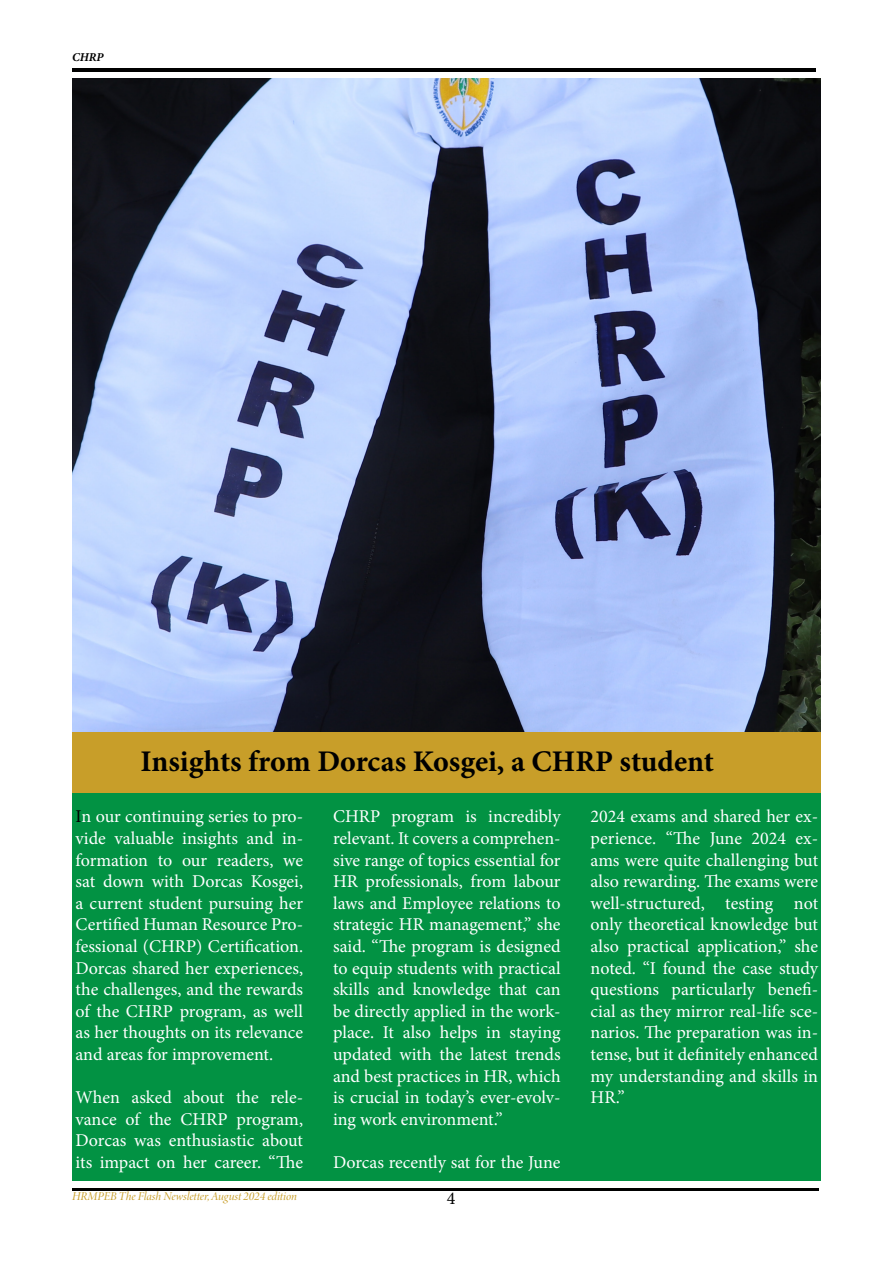
<style>
.page{position:relative;width:893px;height:1263px;background:#fff}
.page>*{position:absolute;margin:0;border:0;box-sizing:border-box;transform-origin:0 0}
.t1{font:700 30px "Minion Pro";color:#000}
.t2{font:18px/21.6px "Minion Pro";letter-spacing:-.005em;color:#fff;text-align:justify}
.t3{font:18px "Minion Pro";color:#000}
.t4{font:italic 12px "Minion Variable Concept";letter-spacing:-.04em;color:#c89e29}
.t5{font:italic 700 12px "Minion Pro";color:#000}
.s1{color:#000}
</style>
<div class="page">
<hr style="left:72px;top:69px;width:743px;height:3px;background:#000">
<hr style="left:72px;top:1188px;width:746px;height:3px;background:#000">
<img style="left:72px;top:78px;width:749px;height:714px">
<div style="left:72px;top:792px;width:749px;height:389px;background:#029243"></div>
<div style="left:73px;top:732px;width:748px;height:60px;background:#c89e29"></div>
<p class="t5" style="left:72px;top:49px;width:33px">CHRP</p>
<p class="t1" style="left:141px;top:740px;width:575px">Insights from Dorcas Kosgei, a CHRP student</p>
<p class="t2" style="left:76px;top:806px;width:229px"><span class="s1">I</span>n our continuing series to pro&shy;vide valuable insights and in&shy;formation to our readers, we sat down with Dorcas Kosgei, a current student pursuing her Certified Human Resource Pro&shy;fessional (CHRP) Certification.<br>Dorcas shared her experiences, the challenges, and the rewards of the CHRP program, as well as her thoughts on its relevance and areas for improvement.</p>
<p class="t2" style="left:76px;top:1087px;width:229px">When asked about the rele&shy;vance of the CHRP program, Dorcas was enthusiastic about its impact on her career. “The</p>
<p class="t4" style="left:72px;top:1187px;width:227px">HRMPEB The Flash Newsletter, August 2024 edition</p>
<p class="t2" style="left:333px;top:806px;width:229px">CHRP program is incredibly relevant. It covers a comprehen&shy;sive range of topics essential for HR professionals, from labour laws and Employee relations to strategic HR management,” she said. “The program is designed to equip students with practical skills and knowledge that can be directly applied in the work&shy;place. It also helps in staying updated with the latest trends and best practices in HR, which is crucial in today’s ever-evolv&shy;ing work environment.”</p>
<p class="t2" style="left:333px;top:1151px;width:229px">Dorcas recently sat for the June</p>
<p class="t3" style="left:447px;top:1186px;width:10px">4</p>
<p class="t2" style="left:591px;top:806px;width:229px">2024 exams and shared her ex&shy;perience. “The June 2024 ex&shy;ams were quite challenging but also rewarding. The exams were well-structured, testing not only theoretical knowledge but also practical application,” she noted. “I found the case study questions particularly benefi&shy;cial as they mirror real-life sce&shy;narios. The preparation was in&shy;tense, but it definitely enhanced my understanding and skills in HR.”</p>
</div>
